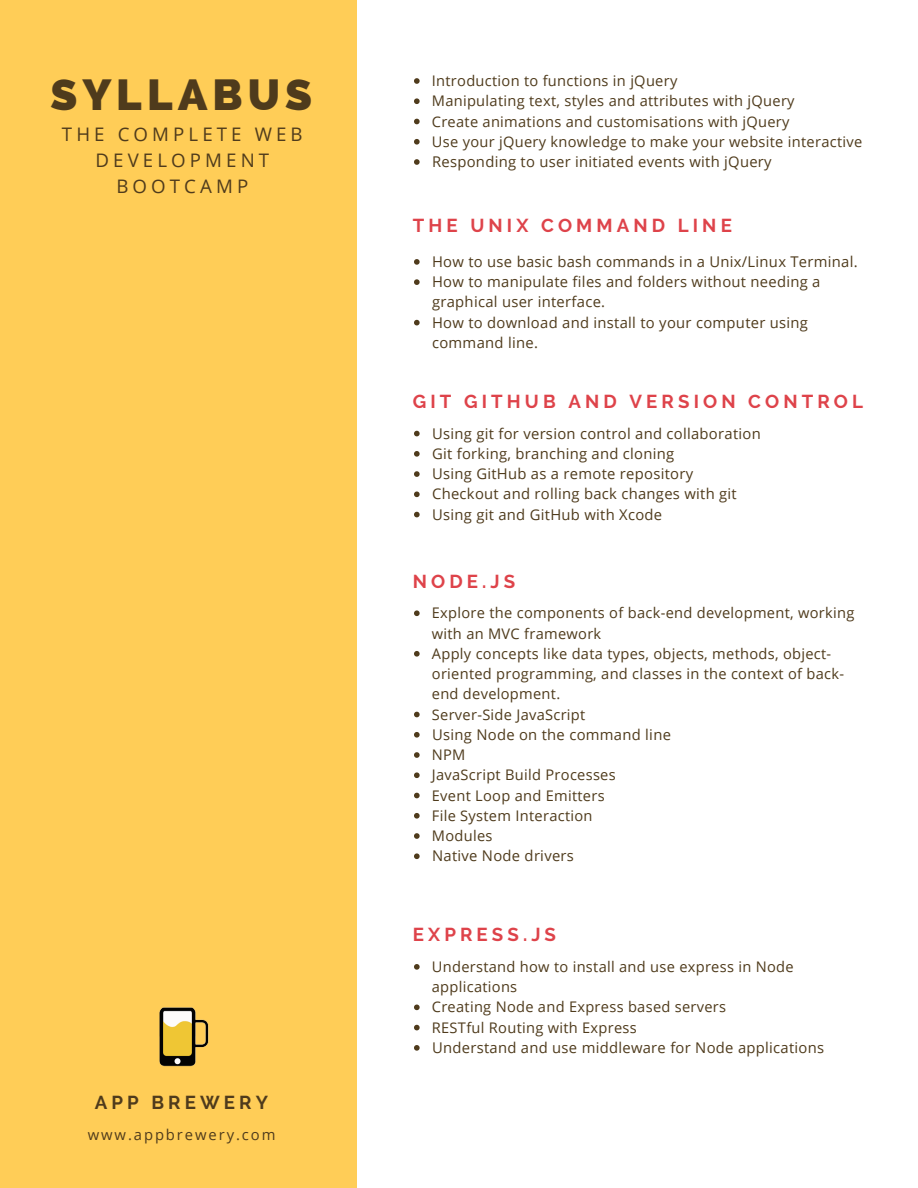
<style>
.page{position:relative;width:918px;height:1188px;background:#fff}
.page>*{position:absolute;margin:0;border:0;box-sizing:border-box;transform-origin:0 0}
.t1{font:800 43.65px "Raleway";letter-spacing:.12em;color:#4f3b1c}
.t2{font:700 18.75px "Raleway";letter-spacing:.22em;color:#de434a}
.t3{font:18.75px/25.8px "Open Sans";letter-spacing:.22em;color:#4f3b1c;text-align:center}
.t4{font:700 18.75px "Raleway";letter-spacing:.22em;color:#4f3b1c}
.t5{font:14.85px/20.2px "Open Sans";letter-spacing:.02em;color:#4f3b1c}
.t6{font:14.85px "Open Sans";letter-spacing:.13em;color:#4f3b1c}
.t7{font:14.7px/20.2px "Open Sans";letter-spacing:.02em;color:#4f3b1c}
</style>
<div class="page">
<div style="left:0;top:0;width:356px;height:1188px;background:#ffcd57"></div>
<img style="left:159px;top:1007px;width:50px;height:60px">
<svg style="left:414px;top:259px;width:6px;height:6px"></svg>
<svg style="left:414px;top:279px;width:6px;height:6px"></svg>
<svg style="left:414px;top:320px;width:6px;height:5px"></svg>
<svg style="left:414px;top:431px;width:6px;height:5px"></svg>
<svg style="left:414px;top:451px;width:6px;height:6px"></svg>
<svg style="left:414px;top:471px;width:6px;height:6px"></svg>
<svg style="left:414px;top:492px;width:6px;height:5px"></svg>
<svg style="left:414px;top:512px;width:6px;height:5px"></svg>
<svg style="left:414px;top:78px;width:6px;height:6px"></svg>
<svg style="left:414px;top:98px;width:6px;height:6px"></svg>
<svg style="left:414px;top:119px;width:6px;height:5px"></svg>
<svg style="left:414px;top:139px;width:6px;height:6px"></svg>
<svg style="left:414px;top:159px;width:6px;height:6px"></svg>
<svg style="left:414px;top:610px;width:6px;height:6px"></svg>
<svg style="left:414px;top:651px;width:6px;height:6px"></svg>
<svg style="left:414px;top:712px;width:6px;height:5px"></svg>
<svg style="left:414px;top:732px;width:6px;height:6px"></svg>
<svg style="left:414px;top:752px;width:6px;height:6px"></svg>
<svg style="left:414px;top:772px;width:6px;height:6px"></svg>
<svg style="left:414px;top:793px;width:6px;height:5px"></svg>
<svg style="left:414px;top:813px;width:6px;height:6px"></svg>
<svg style="left:414px;top:833px;width:6px;height:6px"></svg>
<svg style="left:414px;top:853px;width:6px;height:6px"></svg>
<svg style="left:414px;top:964px;width:6px;height:6px"></svg>
<svg style="left:414px;top:1005px;width:6px;height:5px"></svg>
<svg style="left:414px;top:1025px;width:6px;height:5px"></svg>
<svg style="left:414px;top:1045px;width:6px;height:6px"></svg>
<p class="t1" style="left:51px;top:69px;width:263px">SYLLABUS</p>
<p class="t3" style="left:62px;top:121px;width:242px">THE COMPLETE WEB<br>DEVELOPMENT<br>BOOTCAMP</p>
<p class="t4" style="left:95px;top:1091px;width:175px">APP BREWERY</p>
<p class="t6" style="left:88px;top:1124px;width:189px">www.appbrewery.com</p>
<p class="t7" style="left:432px;top:70px;width:247px">Introduction to functions in jQuery</p>
<p class="t7" style="left:432px;top:90px;width:364px">Manipulating text, styles and attributes with jQuery</p>
<p class="t7" style="left:432px;top:111px;width:359px">Create animations and customisations with jQuery</p>
<p class="t7" style="left:432px;top:131px;width:432px">Use your jQuery knowledge to make your website interactive</p>
<p class="t5" style="left:432px;top:151px;width:341px">Responding to user initiated events with jQuery</p>
<p class="t2" style="left:413px;top:214px;width:321px">THE UNIX COMMAND LINE</p>
<p class="t5" style="left:432px;top:251px;width:427px">How to use basic bash commands in a Unix/Linux Terminal.</p>
<p class="t5" style="left:432px;top:271px;width:390px">How to manipulate files and folders without needing a graphical user interface.</p>
<p class="t5" style="left:432px;top:312px;width:377px">How to download and install to your computer using command line.</p>
<p class="t2" style="left:413px;top:391px;width:452px">GIT GITHUB AND VERSION CONTROL</p>
<p class="t5" style="left:432px;top:423px;width:330px">Using git for version control and collaboration</p>
<p class="t5" style="left:432px;top:443px;width:244px">Git forking, branching and cloning</p>
<p class="t5" style="left:432px;top:463px;width:263px">Using GitHub as a remote repository</p>
<p class="t5" style="left:432px;top:483px;width:306px">Checkout and rolling back changes with git</p>
<p class="t5" style="left:432px;top:504px;width:232px">Using git and GitHub with Xcode</p>
<p class="t2" style="left:413px;top:570px;width:104px">NODE.JS</p>
<p class="t7" style="left:432px;top:603px;width:424px">Explore the components of back-end development, working with an MVC framework</p>
<p class="t7" style="left:432px;top:643px;width:414px">Apply concepts like data types, objects, methods, object&shy;oriented programming, and classes in the context of back&shy;end development.</p>
<p class="t7" style="left:432px;top:704px;width:155px">Server-Side JavaScript</p>
<p class="t5" style="left:432px;top:724px;width:240px">Using Node on the command line</p>
<p class="t7" style="left:432px;top:744px;width:35px">NPM</p>
<p class="t7" style="left:432px;top:765px;width:185px">JavaScript Build Processes</p>
<p class="t7" style="left:432px;top:785px;width:174px">Event Loop and Emitters</p>
<p class="t7" style="left:432px;top:805px;width:162px">File System Interaction</p>
<p class="t7" style="left:432px;top:825px;width:62px">Modules</p>
<p class="t5" style="left:432px;top:845px;width:143px">Native Node drivers</p>
<p class="t2" style="left:413px;top:924px;width:145px">EXPRESS.JS</p>
<p class="t7" style="left:432px;top:956px;width:363px">Understand how to install and use express in Node applications</p>
<p class="t7" style="left:432px;top:997px;width:296px">Creating Node and Express based servers</p>
<p class="t7" style="left:432px;top:1017px;width:206px">RESTful Routing with Express</p>
<p class="t5" style="left:432px;top:1037px;width:394px">Understand and use middleware for Node applications</p>
</div>
